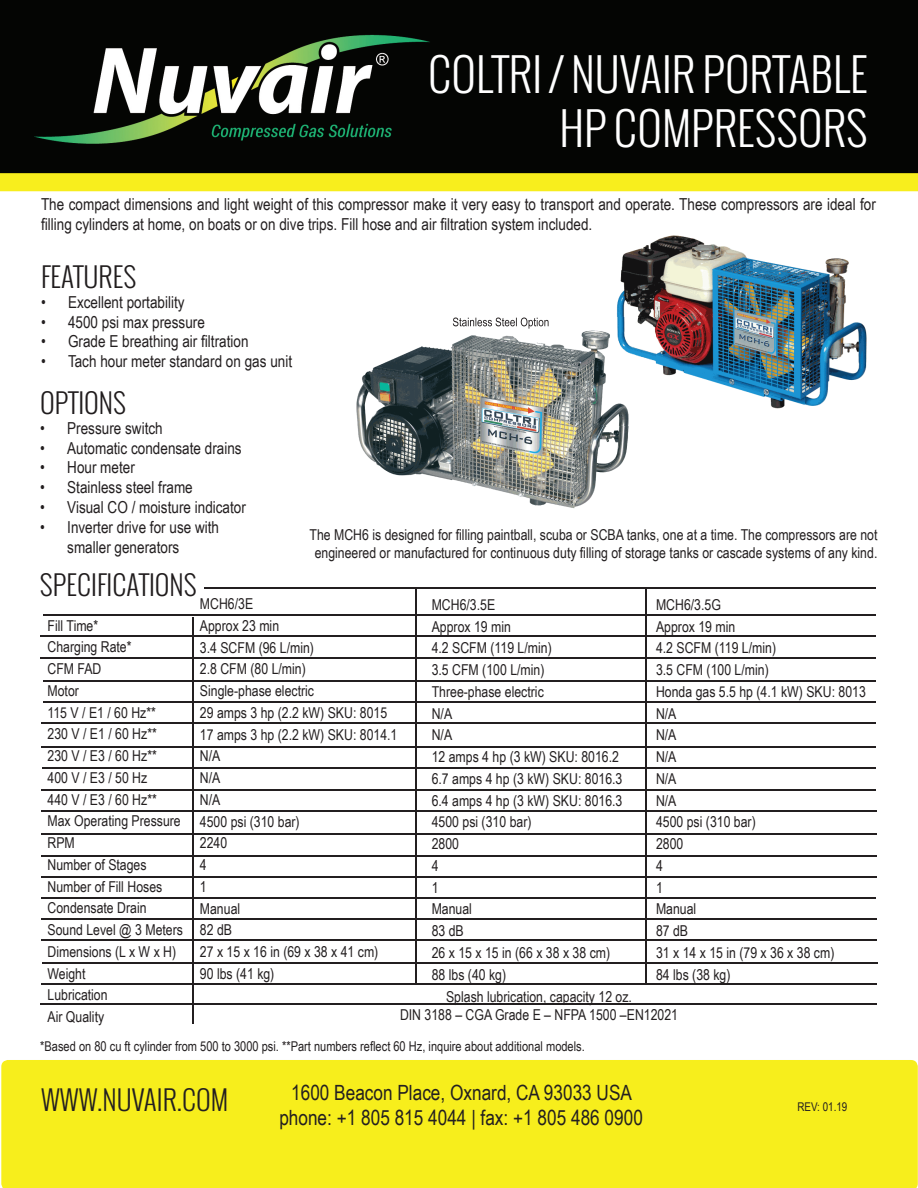
<style>
.page{position:relative;width:918px;height:1188px;background:#fff}
.page>*{position:absolute;margin:0;border:0;box-sizing:border-box;transform-origin:0 0}
.t1{font:300 45px/54px "Oswald";color:#fff;text-align:right}
.t2{font:300 27px "Oswald";color:#201c1d}
.t3{font:300 27px "Oswald";color:#231f20}
.t4{font:21px/25.2px "Arial Narrow";color:#231f20;text-align:center}
.t5{font:16.5px/19.5px "Arial Narrow";color:#231f20}
.t6{font:15px/21.8px "Arial Narrow";color:#231f20}
.t7{font:13.5px "Arial Narrow";color:#231f20}
.t8{font:12px "Arial Narrow";color:#231f20}
</style>
<div class="page">
<div style="left:1px;top:1060px;width:917px;height:128px;background:#f7ee1c"></div>
<img style="left:0;top:0;width:918px;height:192px">
<img style="left:617px;top:235px;width:250px;height:174px">
<hr style="left:43px;top:614px;width:833px;height:1px;background:#231f20">
<hr style="left:40px;top:657px;width:836px;height:2px;background:#231f20">
<hr style="left:43px;top:680px;width:833px;height:2px;background:#231f20">
<hr style="left:43px;top:701px;width:833px;height:2px;background:#231f20">
<hr style="left:42px;top:722px;width:834px;height:2px;background:#231f20">
<hr style="left:205px;top:587px;width:671px;height:2px;background:#231f20">
<hr style="left:192px;top:617px;width:2px;height:407px;background:#231f20">
<hr style="left:40px;top:636px;width:836px;height:1px;background:#231f20">
<hr style="left:42px;top:789px;width:834px;height:1px;background:#231f20">
<hr style="left:42px;top:746px;width:834px;height:2px;background:#231f20">
<hr style="left:41px;top:810px;width:836px;height:2px;background:#231f20">
<hr style="left:42px;top:767px;width:834px;height:2px;background:#231f20">
<hr style="left:415px;top:589px;width:2px;height:394px;background:#231f20">
<img style="left:356px;top:323px;width:273px;height:186px">
<img style="left:592px;top:318px;width:63px;height:108px">
<img style="left:453px;top:318px;width:96px;height:11px">
<hr style="left:41px;top:833px;width:836px;height:1px;background:#231f20">
<hr style="left:41px;top:855px;width:836px;height:2px;background:#231f20">
<hr style="left:41px;top:876px;width:836px;height:2px;background:#231f20">
<hr style="left:41px;top:898px;width:835px;height:1px;background:#231f20">
<hr style="left:41px;top:919px;width:836px;height:1px;background:#231f20">
<hr style="left:41px;top:940px;width:836px;height:1px;background:#231f20">
<hr style="left:42px;top:963px;width:835px;height:1px;background:#231f20">
<hr style="left:41px;top:983px;width:836px;height:1px;background:#231f20">
<hr style="left:645px;top:587px;width:2px;height:396px;background:#231f20">
<hr style="left:40px;top:1004px;width:838px;height:1px;background:#231f20">
<h1 class="t1" style="left:428px;top:47px;width:442px">COLTRI / NUVAIR PORTABLE<br>HP COMPRESSORS</h1>
<p class="t5" style="left:41px;top:194px;width:836px">The compact dimensions and light weight of this compressor make it very easy to transport and operate. These compressors are ideal for filling cylinders at home, on boats or on dive trips. Fill hose and air filtration system included.</p>
<h2 class="t2" style="left:41px;top:258px;width:97px">FEATURES</h2>
<p class="t5" style="left:41px;top:292px;width:145px">• Excellent portability</p>
<p class="t5" style="left:41px;top:311px;width:165px">• 4500 psi max pressure</p>
<p class="t5" style="left:41px;top:331px;width:209px">• Grade E breathing air filtration</p>
<p class="t5" style="left:41px;top:351px;width:253px">• Tach hour meter standard on gas unit</p>
<h2 class="t2" style="left:40px;top:384px;width:87px">OPTIONS</h2>
<p class="t5" style="left:40px;top:418px;width:124px">• Pressure switch</p>
<p class="t5" style="left:40px;top:437px;width:203px">• Automatic condensate drains</p>
<p class="t5" style="left:40px;top:457px;width:96px">• Hour meter</p>
<p class="t5" style="left:40px;top:477px;width:154px">• Stainless steel frame</p>
<p class="t5" style="left:40px;top:497px;width:207px">• Visual CO / moisture indicator</p>
<p class="t5" style="left:67px;top:516px;width:153px;text-indent:-27px">• Inverter drive for use with smaller generators</p>
<p class="t6" style="left:309px;top:525px;width:569px;line-height:18px;text-align:center">The MCH6 is designed for filling paintball, scuba or SCBA tanks, one at a time. The compressors are not engineered or manufactured for continuous duty filling of storage tanks or cascade systems of any kind.</p>
<h2 class="t2" style="left:40px;top:566px;width:158px">SPECIFICATIONS</h2>
<p class="t6" style="left:200px;top:592px;width:199px">MCH6/3E<br>Approx 23 min<br>3.4 SCFM (96 L/min)<br>2.8 CFM (80 L/min)<br>Single-phase electric<br>29 amps 3 hp (2.2 kW) SKU: 8015<br>17 amps 3 hp (2.2 kW) SKU: 8014.1<br>N/A<br>N/A<br>N/A<br>4500 psi (310 bar)<br>2240<br>4<br>1<br>Manual<br>82 dB<br>27 x 15 x 16 in (69 x 38 x 41 cm)<br>90 lbs (41 kg)</p>
<p class="t6" style="left:432px;top:593px;width:192px">MCH6/3.5E<br>Approx 19 min<br>4.2 SCFM (119 L/min)<br>3.5 CFM (100 L/min)<br>Three-phase electric<br>N/A<br>N/A<br>12 amps 4 hp (3 kW) SKU: 8016.2<br>6.7 amps 4 hp (3 kW) SKU: 8016.3<br>6.4 amps 4 hp (3 kW) SKU: 8016.3<br>4500 psi (310 bar)<br>2800<br>4<br>1<br>Manual<br>83 dB<br>26 x 15 x 15 in (66 x 38 x 38 cm)<br>88 lbs (40 kg)</p>
<p class="t6" style="left:656px;top:593px;width:211px">MCH6/3.5G<br>Approx 19 min<br>4.2 SCFM (119 L/min)<br>3.5 CFM (100 L/min)<br>Honda gas 5.5 hp (4.1 kW) SKU: 8013<br>N/A<br>N/A<br>N/A<br>N/A<br>N/A<br>4500 psi (310 bar)<br>2800<br>4<br>1<br>Manual<br>87 dB<br>31 x 14 x 15 in (79 x 36 x 38 cm)<br>84 lbs (38 kg)</p>
<p class="t6" style="left:48px;top:614px;width:137px">Fill Time*<br>Charging Rate*<br>CFM FAD<br>Motor<br>115 V / E1 / 60 Hz**<br>230 V / E1 / 60 Hz**<br>230 V / E3 / 60 Hz**<br>400 V / E3 / 50 Hz<br>440 V / E3 / 60 Hz**<br>Max Operating Pressure<br>RPM<br>Number of Stages<br>Number of Fill Hoses<br>Condensate Drain<br>Sound Level @ 3 Meters<br>Dimensions (L x W x H)<br>Weight<br>Lubrication<br>Air Quality</p>
<p class="t6" style="left:400px;top:987px;width:280px;line-height:18px;text-align:center">Splash lubrication, capacity 12 oz.<br>DIN 3188 – CGA Grade E – NFPA 1500 –EN12021</p>
<p class="t7" style="left:40px;top:1036px;width:546px">*Based on 80 cu ft cylinder from 500 to 3000 psi. **Part numbers reflect 60 Hz, inquire about additional models.</p>
<h2 class="t3" style="left:41px;top:1081px;width:189px">WWW.NUVAIR.COM</h2>
<h3 class="t4" style="left:279px;top:1079px;width:365px">1600 Beacon Place, Oxnard, CA 93033 USA phone: +1 805 815 4044 | fax: +1 805 486 0900</h3>
<p class="t8" style="left:797px;top:1098px;width:51px">REV: 01.19</p>
</div>
